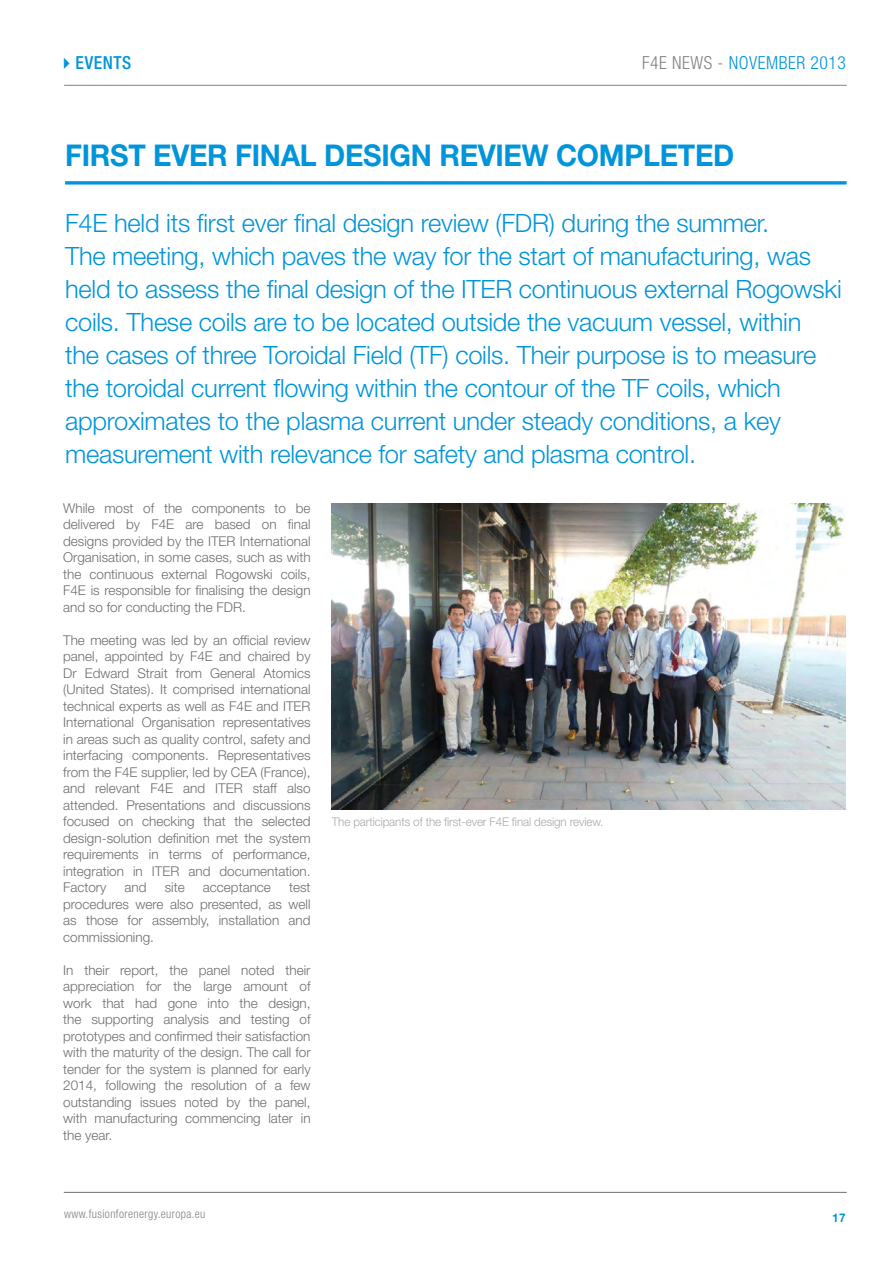
<style>
.page{position:relative;width:893px;height:1263px;background:#fff}
.page>*{position:absolute;margin:0;border:0;box-sizing:border-box;transform-origin:0 0}
.t1{font:700 30px "Helvetica Neue";letter-spacing:-.01em;color:#0095da;scale:.95 1}
.t2{font:300 25.2px/33px "Helvetica Neue";letter-spacing:-.01em;color:#0095da}
.t3{font:300 condensed 18px "Helvetica Neue LT Std";letter-spacing:.03em;color:#0095da}
.t4{font:500 condensed 18px "Helvetica Neue LT Std";letter-spacing:.03em;color:#0095da}
.t5{font:300 13.5px/16.5px "Helvetica Neue LT Std";color:#6d6e71;text-align:justify}
.t6{font:300 12px "Helvetica Neue LT Std";letter-spacing:-.01em;color:#a7a9ac}
.t7{font:300 condensed 12px "Helvetica Neue";letter-spacing:.03em;color:#808285}
.t8{font:700 12px "Helvetica Neue";color:#0095da}
.s1{color:#808285}
</style>
<div class="page">
<hr style="left:64px;top:85px;width:783px;height:1px;background:#808285">
<hr style="left:64px;top:1192px;width:783px;height:1px;background:#6d6e71">
<svg style="left:65px;top:181px;width:782px;height:4px;background:#27a5df"></svg>
<img style="left:332px;top:504px;width:514px;height:306px">
<h3 class="t4" style="left:57px;top:52px;width:75px">✔EVENTS</h3>
<h3 class="t3" style="left:642px;top:53px;width:206px"><span class="s1">F4E NEWS -</span> NOVEMBER 2013</h3>
<h1 class="t1" style="left:65px;top:137px;width:706px">FIRST EVER FINAL DESIGN REVIEW COMPLETED</h1>
<p class="t2" style="left:65px;top:206px;width:778px">F4E held its first ever final design review (FDR) during the summer.<br>The meeting, which paves the way for the start of manufacturing, was held to assess the final design of the ITER continuous external Rogowski coils. These coils are to be located outside the vacuum vessel, within<br>the cases of three Toroidal Field (TF) coils. Their purpose is to measure the toroidal current flowing within the contour of the TF coils, which approximates to the plasma current under steady conditions, a key measurement with relevance for safety and plasma control.</p>
<p class="t5" style="left:63px;top:499px;width:249px">While most of the components to be delivered by F4E are based on final designs provided by the ITER International Organisation, in some cases, such as with the continuous external Rogowski coils, F4E is responsible for finalising the design and so for conducting the FDR.</p>
<p class="t5" style="left:63px;top:631px;width:249px">The meeting was led by an official review panel, appointed by F4E and chaired by Dr Edward Strait from General Atomics (United States). It comprised international technical experts as well as F4E and ITER International Organisation representatives in areas such as quality control, safety and interfacing components. Representatives from the F4E supplier, led by CEA (France), and relevant F4E and ITER staff also attended. Presentations and discussions focused on checking that the selected design-solution definition met the system requirements in terms of performance, integration in ITER and documentation.<br>Factory</p>
<p class="t5" style="left:125px;top:879px;width:24px">and</p>
<p class="t5" style="left:165px;top:879px;width:21px">site</p>
<p class="t5" style="left:203px;top:879px;width:70px">acceptance</p>
<p class="t5" style="left:63px;top:879px;width:249px;text-indent:226px">test procedures were also presented, as well as those for assembly, installation and commissioning.</p>
<p class="t5" style="left:63px;top:961px;width:249px">In their report, the panel noted their appreciation for the large amount of work that had gone into the design, the supporting analysis and testing of prototypes and confirmed their satisfaction with the maturity of the design. The call for tender for the system is planned for early 2014, following the resolution of a few outstanding issues noted by the panel, with manufacturing commencing later in the year.</p>
<p class="t6" style="left:332px;top:815px;width:273px">The participants of the first-ever F4E final design review.</p>
<p class="t7" style="left:64px;top:1207px;width:143px">www.fusionforenergy.europa.eu</p>
<p class="t8" style="left:832px;top:1211px;width:15px">17</p>
</div>
